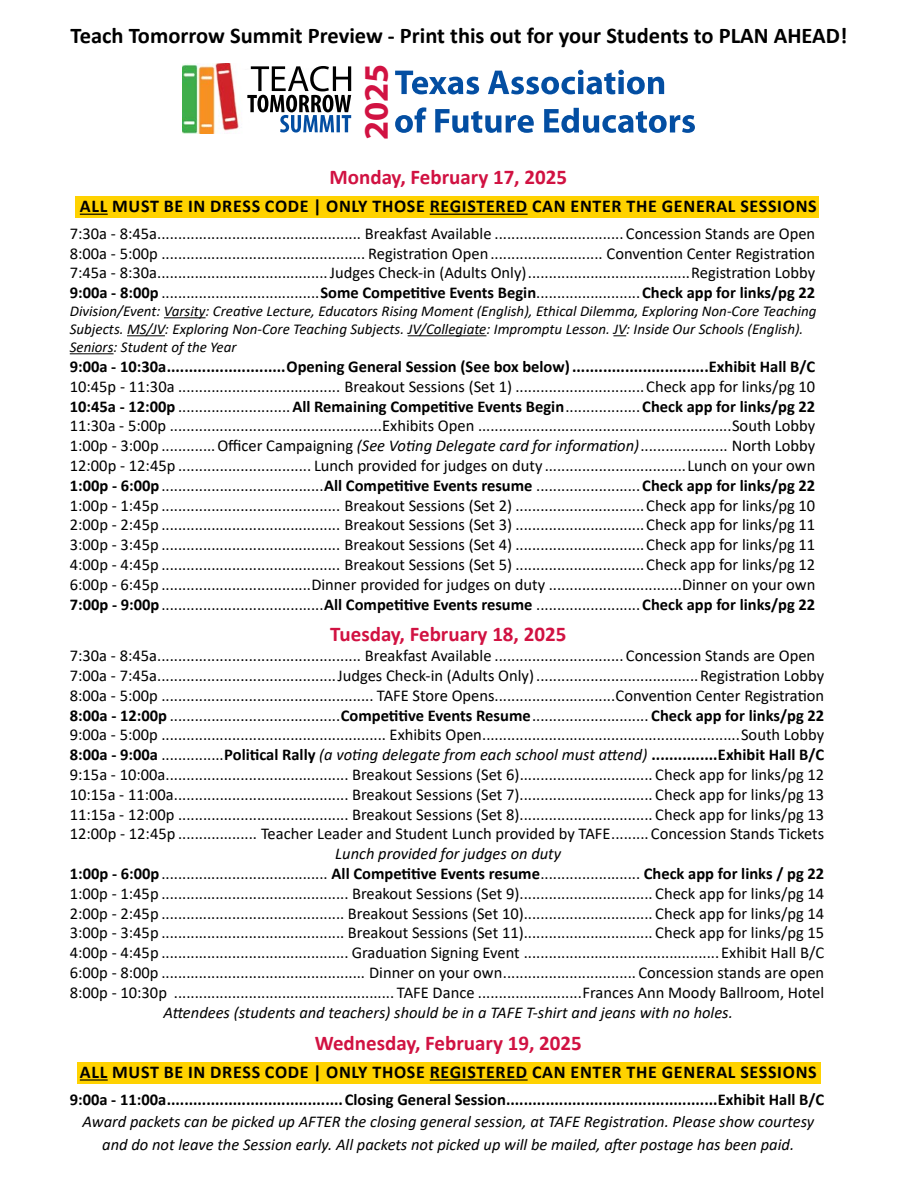
<style>
.page{position:relative;width:918px;height:1188px;background:#fff}
.page>*{position:absolute;margin:0;border:0;box-sizing:border-box;transform-origin:0 0}
.t1{font:700 34.5px "Myriad Pro";color:#d11242}
.t2{font:700 22.5px "Calibri";color:#000}
.t3{font:700 21px "Calibri";color:#d11242}
.t4{font:700 18px "Calibri";letter-spacing:.04em;color:#000}
.t5{font:16.5px/19.8px "Calibri";color:#000;text-align:justify}
.t6{font:700 16.5px "Calibri";color:#000}
.t7{font:italic 16.5px/22.5px "Calibri";color:#000;text-align:center}
.t8{font:italic 15px/18px "Calibri";color:#000}
.s1{font-weight:700}
.s2{font-style:italic}
</style>
<div class="page">
<div style="left:77px;top:1062px;width:743px;height:21px;background:#ffd200"></div>
<div style="left:75px;top:196px;width:744px;height:22px;background:#ffd200"></div>
<svg style="left:395px;top:70px;width:269px;height:24px"></svg>
<svg style="left:395px;top:107px;width:300px;height:26px"></svg>
<img style="left:183px;top:63px;width:54px;height:70px">
<svg style="left:237px;top:66px;width:115px;height:67px"></svg>
<svg style="left:80px;top:214px;width:28px;height:1px"></svg>
<hr style="left:430px;top:214px;width:98px;height:1px;background:#000">
<hr style="left:164px;top:317px;width:42px;height:1px;background:#000">
<hr style="left:127px;top:335px;width:38px;height:1px;background:#000">
<hr style="left:408px;top:335px;width:78px;height:1px;background:#000">
<svg style="left:613px;top:335px;width:13px;height:1px"></svg>
<hr style="left:70px;top:353px;width:44px;height:1px;background:#000">
<hr style="left:80px;top:1079px;width:28px;height:2px;background:#000">
<hr style="left:430px;top:1079px;width:98px;height:2px;background:#000">
<h2 class="t2" style="left:71px;top:20px;width:778px">Teach Tomorrow Summit Preview - Print this out for your Students to PLAN AHEAD!</h2>
<h1 class="t1" style="left:354px;top:140px;width:78px;rotate:-90deg">2025</h1>
<p class="t3" style="left:329px;top:162px;width:239px">Monday, February 17, 2025</p>
<p class="t4" style="left:80px;top:193px;width:738px">ALL MUST BE IN DRESS CODE | ONLY THOSE REGISTERED CAN ENTER THE GENERAL SESSIONS</p>
<p class="t5" style="left:70px;top:223px;width:747px">7:30a - 8:45a................................................. Breakfast Available ............................... Concession Stands are Open 8:00a - 5:00p ................................................. Registration Open........................... Convention Center Registration 7:45a - 8:30a.........................................Judges Check-in (Adults Only).......................................Registration Lobby <span class="s1">9:00a - 8:00p</span> ......................................<span class="s1">Some Competitive Events Begin</span>.........................<span class="s1">Check app for links/pg 22</span></p>
<p class="t8" style="left:70px;top:301px;width:748px">Division/Event: Varsity: Creative Lecture, Educators Rising Moment (English), Ethical Dilemma, Exploring Non-Core Teaching<br>Subjects. MS/JV: Exploring Non-Core Teaching Subjects. JV/Collegiate: Impromptu Lesson. JV: Inside Our Schools (English).<br>Seniors: Student of the Year</p>
<p class="t6" style="left:70px;top:355px;width:747px">9:00a - 10:30a...........................Opening General Session (See box below)...............................Exhibit Hall B/C</p>
<p class="t5" style="left:70px;top:376px;width:747px">10:45p - 11:30a ....................................... Breakout Sessions (Set 1) ...............................Check app for links/pg 10<br><span class="s1">10:45a - 12:00p</span> ...........................<span class="s1">All Remaining Competitive Events Begin</span>..................<span class="s1">Check app for links/pg 22<br></span>11:30a - 5:00p ...................................................Exhibits Open .............................................................South Lobby 1:00p - 3:00p .............Officer Campaigning <span class="s2">(See Voting Delegate card for information)</span>..................... North Lobby 12:00p - 12:45p ................................ Lunch provided for judges on duty ..................................Lunch on your own <span class="s1">1:00p - 6:00p</span>.......................................<span class="s1">All Competitive Events resume</span> .........................<span class="s1">Check app for links/pg 22<br></span>1:00p - 1:45p ........................................... Breakout Sessions (Set 2) ...............................Check app for links/pg 10<br>2:00p - 2:45p ........................................... Breakout Sessions (Set 3) ...............................Check app for links/pg 11<br>3:00p - 3:45p ........................................... Breakout Sessions (Set 4) ...............................Check app for links/pg 11<br>4:00p - 4:45p ........................................... Breakout Sessions (Set 5) ...............................Check app for links/pg 12<br>6:00p - 6:45p ....................................Dinner provided for judges on duty ................................Dinner on your own <span class="s1">7:00p - 9:00p</span>.......................................<span class="s1">All Competitive Events resume</span> .........................<span class="s1">Check app for links/pg 22</span></p>
<p class="t3" style="left:330px;top:620px;width:238px">Tuesday, February 18, 2025</p>
<p class="t5" style="left:70px;top:645px;width:756px;text-align:left">7:30a - 8:45a................................................. Breakfast Available ............................... Concession Stands are Open 7:00a - 7:45a...........................................Judges Check-in (Adults Only).......................................Registration Lobby 8:00a - 5:00p ................................................... TAFE Store Opens.............................Convention Center Registration <span class="s1">8:00a - 12:00p</span> .........................................<span class="s1">Competitive Events Resume</span>............................ <span class="s1">Check app for links/pg 22<br></span>9:00a - 5:00p ...................................................... Exhibits Open..............................................................South Lobby <span class="s1">8:00a - 9:00a</span> ...............<span class="s1">Political Rally</span> <span class="s2">(a voting delegate from each school must attend)</span> <span class="s1">...............Exhibit Hall B/C </span>9:15a - 10:00a............................................ Breakout Sessions (Set 6)................................ Check app for links/pg 12<br>10:15a - 11:00a.......................................... Breakout Sessions (Set 7)................................ Check app for links/pg 13<br>11:15a - 12:00p ......................................... Breakout Sessions (Set 8)................................ Check app for links/pg 13<br>12:00p - 12:45p ................... Teacher Leader and Student Lunch provided by TAFE......... Concession Stands Tickets</p>
<p class="t5" style="left:70px;top:843px;width:756px;text-align:center"><span class="s2">Lunch provided for judges on duty<br></span><span class="s1">1:00p - 6:00p</span>........................................ <span class="s1">All Competitive Events resume</span>........................ <span class="s1">Check app for links / pg 22<br></span>1:00p - 1:45p ............................................. Breakout Sessions (Set 9)................................ Check app for links/pg 14<br>2:00p - 2:45p ............................................ Breakout Sessions (Set 10)............................... Check app for links/pg 14<br>3:00p - 3:45p ............................................ Breakout Sessions (Set 11)............................... Check app for links/pg 15<br>4:00p - 4:45p ............................................. Graduation Signing Event ............................................... Exhibit Hall B/C 6:00p - 8:00p ................................................. Dinner on your own................................ Concession stands are open 8:00p - 10:30p ..................................................... TAFE Dance .........................Frances Ann Moody Ballroom, Hotel</p>
<p class="t7" style="left:164px;top:1000px;width:571px">Attendees (students and teachers) should be in a TAFE T-shirt and jeans with no holes.</p>
<p class="t3" style="left:315px;top:1028px;width:269px">Wednesday, February 19, 2025</p>
<p class="t4" style="left:80px;top:1059px;width:738px">ALL MUST BE IN DRESS CODE | ONLY THOSE REGISTERED CAN ENTER THE GENERAL SESSIONS</p>
<p class="t6" style="left:70px;top:1087px;width:756px">9:00a - 11:00a........................................Closing General Session................................................Exhibit Hall B/C</p>
<p class="t7" style="left:82px;top:1110px;width:733px">Award packets can be picked up AFTER the closing general session, at TAFE Registration. Please show courtesy and do not leave the Session early. All packets not picked up will be mailed, after postage has been paid.</p>
</div>
